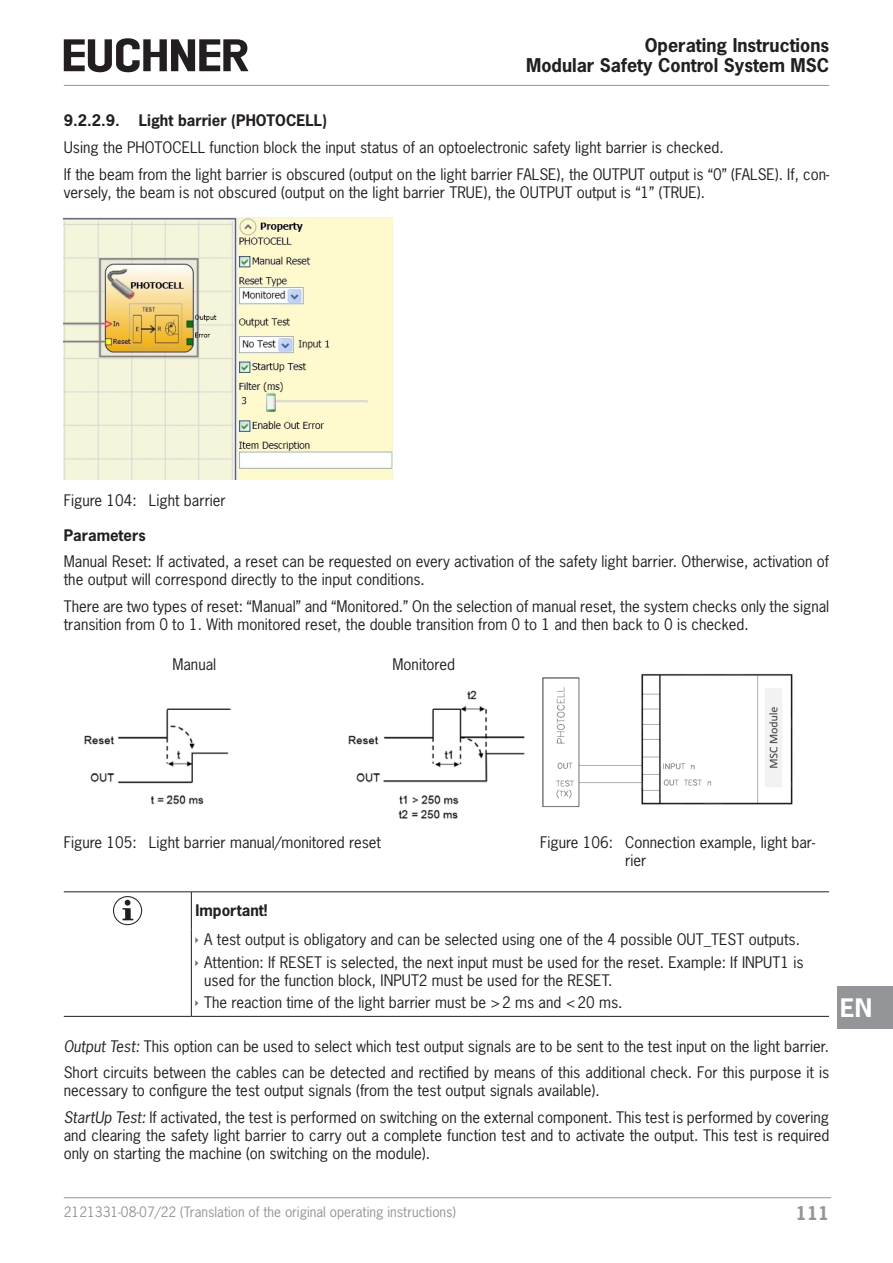
<style>
.page{position:relative;width:893px;height:1263px;background:#fff}
.page>*{position:absolute;margin:0;border:0;box-sizing:border-box;transform-origin:0 0}
.t1{font:700 24px "News Gothic Std";color:#fff}
.t2{font:700 17.85px/20.2px "News Gothic Std";color:#231f20;text-align:right}
.t3{font:700 17.85px "News Gothic Std";color:#939598}
.paragraph{font:15px/18px "News Gothic Std";color:#231f20}
.paragraph_last{font:15px/18px "News Gothic Std";color:#231f20}
.tableheadleft{font:700 15px "News Gothic Std";color:#231f20}
.paragraph_Bold{font:700 15px "News Gothic Std";color:#231f20}
.t4{font:13.5px "News Gothic Std";color:#939598}
.s1{font-style:italic}
</style>
<div class="page">
<hr style="left:64px;top:85px;width:765px;height:1px;background:#939598">
<hr style="left:64px;top:1197px;width:767px;height:1px;background:#939598">
<svg style="left:64px;top:38px;width:184px;height:34px"></svg>
<div style="left:838px;top:986px;width:55px;height:43px;background:#939598"></div>
<img style="left:64px;top:217px;width:328px;height:262px">
<img style="left:84px;top:690px;width:441px;height:129px">
<img style="left:542px;top:673px;width:251px;height:135px">
<hr style="left:64px;top:891px;width:127px;height:1px;background:#231f20">
<hr style="left:191px;top:891px;width:638px;height:1px;background:#231f20">
<hr style="left:191px;top:892px;width:1px;height:37px;background:#231f20">
<hr style="left:191px;top:929px;width:1px;height:87px;background:#231f20">
<hr style="left:64px;top:1016px;width:127px;height:1px;background:#231f20">
<hr style="left:191px;top:1016px;width:638px;height:1px;background:#231f20">
<svg style="left:113px;top:896px;width:29px;height:29px"></svg>
<svg style="left:122px;top:900px;width:11px;height:20px"></svg>
<p class="t2" style="left:526px;top:34px;width:304px">Operating Instructions<br>Modular Safety Control System MSC</p>
<p class="tableheadleft" style="left:64px;top:111px;width:57px">9.2.2.9.</p>
<p class="tableheadleft" style="left:139px;top:111px;width:190px">Light barrier (PHOTOCELL)</p>
<p class="paragraph" style="left:64px;top:138px;width:661px">Using the PHOTOCELL function block the input status of an optoelectronic safety light barrier is checked.</p>
<p class="paragraph_last" style="left:64px;top:165px;width:767px">If the beam from the light barrier is obscured (output on the light barrier FALSE), the OUTPUT output is “0” (FALSE). If, con&shy;versely, the beam is not obscured (output on the light barrier TRUE), the OUTPUT output is “1” (TRUE).</p>
<p class="paragraph" style="left:64px;top:491px;width:164px">Figure 104: Light barrier</p>
<p class="paragraph_Bold" style="left:64px;top:525px;width:83px">Parameters</p>
<p class="paragraph" style="left:64px;top:553px;width:767px">Manual Reset: If activated, a reset can be requested on every activation of the safety light barrier. Otherwise, activation of the output will correspond directly to the input conditions.</p>
<p class="paragraph_last" style="left:64px;top:597px;width:767px">There are two types of reset: “Manual” and “Monitored.” On the selection of manual reset, the system checks only the signal transition from 0 to 1. With monitored reset, the double transition from 0 to 1 and then back to 0 is checked.</p>
<p class="paragraph" style="left:172px;top:655px;width:45px">Manual</p>
<p class="paragraph" style="left:393px;top:655px;width:64px">Monitored</p>
<p class="paragraph" style="left:64px;top:833px;width:319px">Figure 105: Light barrier manual/monitored reset</p>
<p class="paragraph" style="left:625px;top:833px;width:192px;text-indent:-85px">Figure 106: Connection example, light bar&shy;rier</p>
<p class="tableheadleft" style="left:196px;top:901px;width:73px">Important!</p>
<p class="paragraph" style="left:204px;top:930px;width:597px">A test output is obligatory and can be selected using one of the 4 possible OUT_TEST outputs.</p>
<p class="paragraph" style="left:204px;top:953px;width:601px">Attention: If RESET is selected, the next input must be used for the reset. Example: If INPUT1 is used for the function block, INPUT2 must be used for the RESET.</p>
<p class="paragraph" style="left:204px;top:993px;width:420px">The reaction time of the light barrier must be &gt;2 ms and &lt;20 ms.</p>
<p class="paragraph" style="left:64px;top:1037px;width:767px"><span class="s1">Output Test:</span> This option can be used to select which test output signals are to be sent to the test input on the light barrier.</p>
<p class="paragraph" style="left:64px;top:1063px;width:767px">Short circuits between the cables can be detected and rectified by means of this additional check. For this purpose it is necessary to configure the test output signals (from the test output signals available).</p>
<p class="paragraph" style="left:64px;top:1108px;width:767px;text-align:justify"><span class="s1">StartUp Test:</span> If activated, the test is performed on switching on the external component. This test is performed by covering and clearing the safety light barrier to carry out a complete function test and to activate the output. This test is required only on starting the machine (on switching on the module).</p>
<h1 class="t1" style="left:840px;top:992px;width:33px">EN</h1>
<p class="t4" style="left:64px;top:1203px;width:394px">2121331-08-07/22 (Translation of the original operating instructions)</p>
<p class="t3" style="left:796px;top:1201px;width:35px">111</p>
</div>
